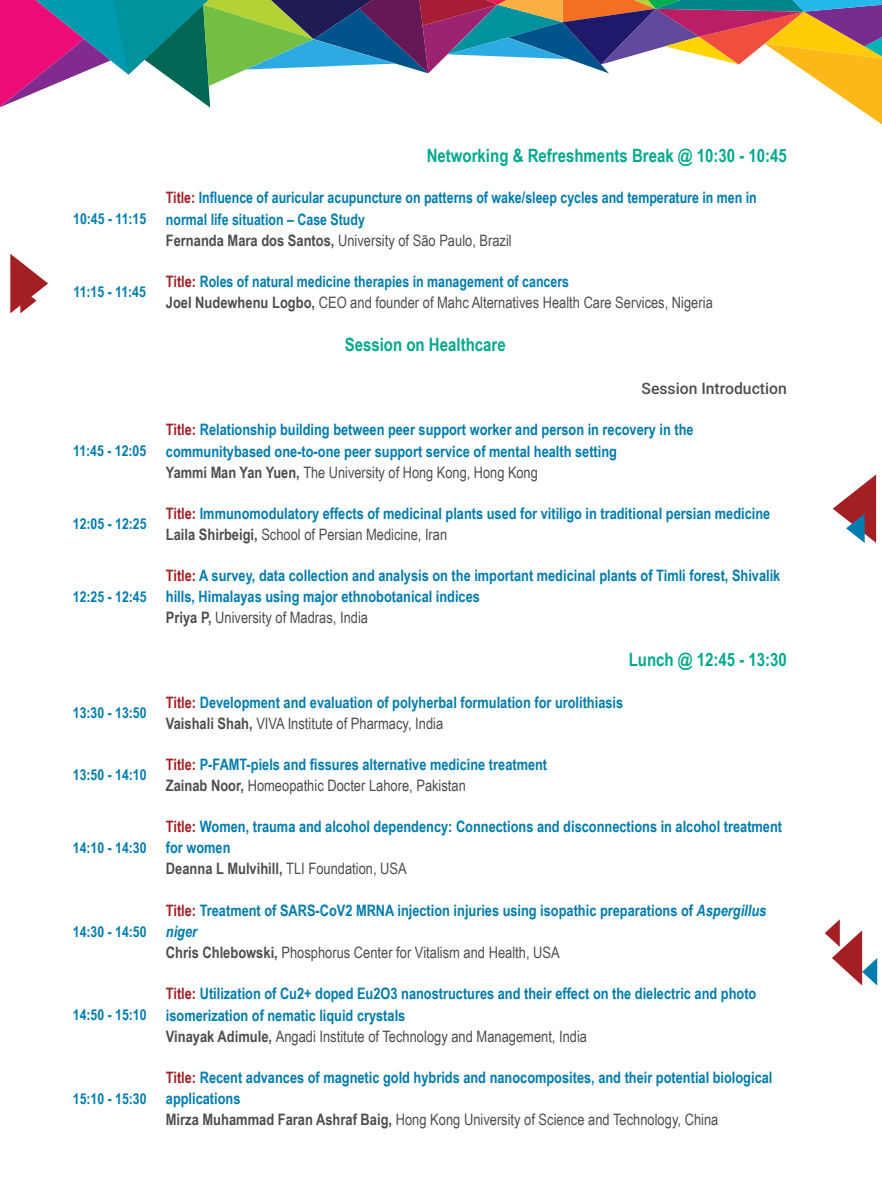
<style>
.page{position:relative;width:882px;height:1197px;background:#fff}
.page>*{position:absolute;margin:0;border:0;box-sizing:border-box;transform-origin:0 0}
.t1{font:700 18.38px "Arial Narrow";color:#00a88e}
.t2{font:700 15.75px/21.2px "Arial Narrow";color:#007cae}
.t3{font:700 15.75px/21.2px "Arial Narrow";color:#007cae;scale:.96 1}
.t4{font:15.75px/21px "Arial Narrow";color:#4d4d4f}
.t5{font:500 15.75px "Roboto";color:#4d4d4f}
.t6{font:700 15.05px "Arial Narrow";color:#007cae}
.s1{color:#a41f23}
.s2{color:#4d4d4f}
.s3{font-weight:400;color:#4d4d4f}
.s4{font-weight:700;color:#a41f23}
.s5{font-weight:700;color:#007cae}
.s6{font-weight:700}
.s7{font-style:italic}
</style>
<div class="page">
<svg style="left:0;top:0;width:882px;height:125px"></svg>
<svg style="left:833px;top:474px;width:43px;height:69px"></svg>
<svg style="left:825px;top:919px;width:52px;height:67px"></svg>
<svg style="left:10px;top:254px;width:38px;height:59px"></svg>
<p class="t6" style="left:73px;top:207px;width:75px">10:45 - 11:15</p>
<p class="t1" style="left:427px;top:142px;width:362px">Networking &amp; Refreshments Break @ 10:30 - 10:45</p>
<p class="t3" style="left:166px;top:186px;width:617px"><span class="s1">Title:</span> Influence of auricular acupuncture on patterns of wake/sleep cycles and temperature in men in normal life situation – Case Study<br><span class="s2">Fernanda Mara dos Santos,</span> <span class="s3">University of São Paulo, Brazil</span></p>
<p class="t6" style="left:74px;top:280px;width:74px">11:15 - 11:45</p>
<p class="t4" style="left:166px;top:270px;width:548px"><span class="s4">Title:</span> <span class="s5">Roles of natural medicine therapies in management of cancers<br></span><span class="s6">Joel Nudewhenu Logbo,</span> CEO and founder of Mahc Alternatives Health Care Services, Nigeria</p>
<p class="t1" style="left:345px;top:331px;width:163px">Session on Healthcare</p>
<p class="t5" style="left:642px;top:377px;width:147px">Session Introduction</p>
<p class="t6" style="left:73px;top:439px;width:75px">11:45 - 12:05</p>
<p class="t2" style="left:166px;top:418px;width:529px"><span class="s1">Title:</span> Relationship building between peer support worker and person in recovery in the communitybased one-to-one peer support service of mental health setting<br><span class="s2">Yammi Man Yan Yuen,</span> <span class="s3">The University of Hong Kong, Hong Kong</span></p>
<p class="t6" style="left:73px;top:512px;width:75px">12:05 - 12:25</p>
<p class="t2" style="left:166px;top:502px;width:606px"><span class="s1">Title:</span> Immunomodulatory effects of medicinal plants used for vitiligo in traditional persian medicine<br><span class="s2">Laila Shirbeigi,</span> <span class="s3">School of Persian Medicine, Iran</span></p>
<p class="t6" style="left:73px;top:585px;width:75px">12:25 - 12:45</p>
<p class="t2" style="left:166px;top:564px;width:616px"><span class="s1">Title:</span> A survey, data collection and analysis on the important medicinal plants of Timli forest, Shivalik hills, Himalayas using major ethnobotanical indices<br><span class="s2">Priya P,</span> <span class="s3">University of Madras, India</span></p>
<p class="t1" style="left:629px;top:646px;width:160px">Lunch @ 12:45 - 13:30</p>
<p class="t6" style="left:73px;top:701px;width:75px">13:30 - 13:50</p>
<p class="t2" style="left:166px;top:691px;width:459px"><span class="s1">Title:</span> Development and evaluation of polyherbal formulation for urolithiasis<br><span class="s2">Vaishali Shah,</span> <span class="s3">VIVA Institute of Pharmacy, India</span></p>
<p class="t6" style="left:73px;top:763px;width:75px">13:50 - 14:10</p>
<p class="t2" style="left:166px;top:753px;width:383px"><span class="s1">Title:</span> P-FAMT-piels and fissures alternative medicine treatment<br><span class="s2">Zainab Noor,</span> <span class="s3">Homeopathic Docter Lahore, Pakistan</span></p>
<p class="t6" style="left:73px;top:836px;width:75px">14:10 - 14:30</p>
<p class="t6" style="left:73px;top:920px;width:75px">14:30 - 14:50</p>
<p class="t6" style="left:73px;top:1003px;width:75px">14:50 - 15:10</p>
<p class="t6" style="left:73px;top:1087px;width:75px">15:10 - 15:30</p>
<p class="t2" style="left:166px;top:815px;width:618px"><span class="s1">Title:</span> Women, trauma and alcohol dependency: Connections and disconnections in alcohol treatment for women<br><span class="s2">Deanna L Mulvihill,</span> <span class="s3">TLI Foundation, USA</span></p>
<p class="t2" style="left:166px;top:899px;width:602px"><span class="s1">Title:</span> Treatment of SARS-CoV2 MRNA injection injuries using isopathic preparations of <span class="s7">Aspergillus niger<br></span><span class="s2">Chris Chlebowski,</span> <span class="s3">Phosphorus Center for Vitalism and Health, USA</span></p>
<p class="t2" style="left:166px;top:982px;width:592px"><span class="s1">Title:</span> Utilization of Cu2+ doped Eu2O3 nanostructures and their effect on the dielectric and photo isomerization of nematic liquid crystals<br><span class="s2">Vinayak Adimule,</span> <span class="s3">Angadi Institute of Technology and Management, India</span></p>
<p class="t2" style="left:166px;top:1066px;width:608px"><span class="s1">Title:</span> Recent advances of magnetic gold hybrids and nanocomposites, and their potential biological applications<br><span class="s2">Mirza Muhammad Faran Ashraf Baig,</span> <span class="s3">Hong Kong University of Science and Technology, China</span></p>
</div>
